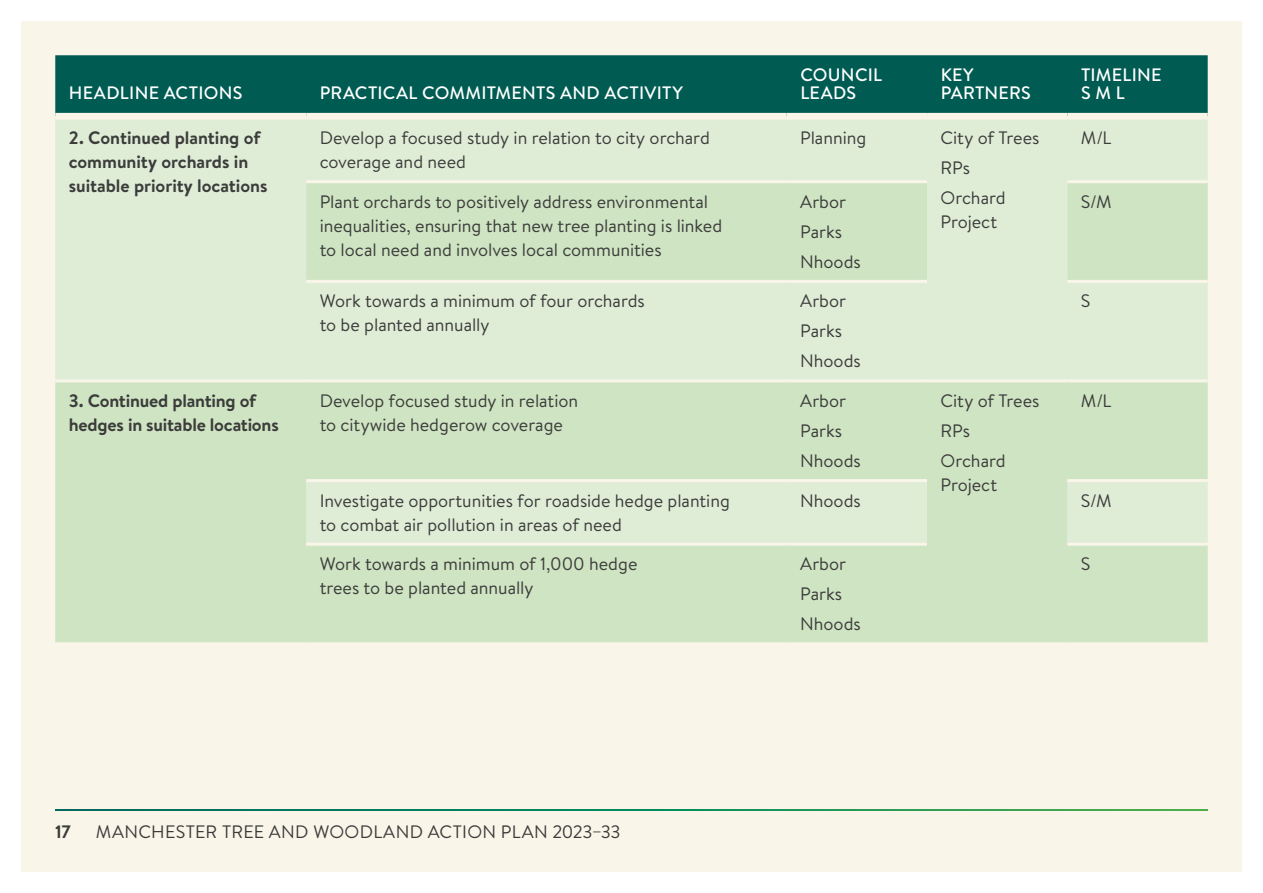
<style>
.page{position:relative;width:1263px;height:893px;background:#fff}
.page>*{position:absolute;margin:0;border:0;box-sizing:border-box;transform-origin:0 0}
.Table_Body{font:18px/24px "Brandon Text";letter-spacing:-.005em;color:#3c3c3b}
.Table_Body-2{font:700 18px/24px "Brandon Text";letter-spacing:-.005em;color:#3c3c3b}
.Table_Heading{font:500 18px/18px "Brandon Text";letter-spacing:.015em;color:#fff}
.Table_Body-3{font:18px "Brandon Text";letter-spacing:.02em;color:#3c3c3b}
</style>
<div class="page">
<div style="left:21px;top:21px;width:1221px;height:851px;background:#f9f6e9"></div>
<svg style="left:55px;top:809px;width:1153px;height:2px;background:#158b59"></svg>
<div style="left:55px;top:55px;width:1153px;height:58px;background:#005c53"></div>
<div style="left:55px;top:120px;width:1153px;height:62px;background:#dfedd7"></div>
<svg style="left:55px;top:182px;width:1153px;height:460px;background:#d4e7ca"></svg>
<hr style="left:306px;top:180px;width:481px;height:3px;background:#f9f6e9">
<hr style="left:787px;top:180px;width:140px;height:3px;background:#f9f6e9">
<hr style="left:1067px;top:180px;width:141px;height:3px;background:#f9f6e9">
<hr style="left:306px;top:280px;width:481px;height:3px;background:#f9f6e9">
<hr style="left:787px;top:280px;width:140px;height:3px;background:#f9f6e9">
<hr style="left:1067px;top:280px;width:141px;height:3px;background:#f9f6e9">
<hr style="left:306px;top:379px;width:481px;height:3px;background:#f9f6e9">
<hr style="left:1067px;top:379px;width:141px;height:3px;background:#f9f6e9">
<hr style="left:306px;top:479px;width:481px;height:3px;background:#f9f6e9">
<hr style="left:787px;top:479px;width:140px;height:3px;background:#f9f6e9">
<hr style="left:1067px;top:479px;width:141px;height:3px;background:#f9f6e9">
<hr style="left:306px;top:543px;width:481px;height:3px;background:#f9f6e9">
<hr style="left:787px;top:543px;width:140px;height:3px;background:#f9f6e9">
<hr style="left:1067px;top:543px;width:141px;height:3px;background:#f9f6e9">
<hr style="left:55px;top:379px;width:251px;height:3px;background:#f9f6e9">
<hr style="left:787px;top:379px;width:140px;height:3px;background:#f9f6e9">
<hr style="left:927px;top:379px;width:140px;height:3px;background:#f9f6e9">
<p class="Table_Heading" style="left:69px;top:84px;width:175px">HEADLINE ACTIONS</p>
<p class="Table_Heading" style="left:320px;top:84px;width:365px">PRACTICAL COMMITMENTS AND ACTIVITY</p>
<p class="Table_Heading" style="left:800px;top:66px;width:83px">COUNCIL<br>LEADS</p>
<p class="Table_Heading" style="left:941px;top:66px;width:92px">KEY<br>PARTNERS</p>
<p class="Table_Heading" style="left:1081px;top:66px;width:82px">TIMELINE<br>S M L</p>
<p class="Table_Body-2" style="left:69px;top:126px;width:200px">2. Continued planting of community orchards in suitable priority locations</p>
<p class="Table_Body" style="left:320px;top:125px;width:392px">Develop a focused study in relation to city orchard coverage and need</p>
<p class="Table_Body" style="left:800px;top:125px;width:68px">Planning</p>
<p class="Table_Body" style="left:940px;top:125px;width:100px">City of Trees</p>
<p class="Table_Body" style="left:940px;top:155px;width:31px">RPs</p>
<p class="Table_Body" style="left:940px;top:185px;width:67px">Orchard<br>Project</p>
<p class="Table_Body" style="left:320px;top:189px;width:404px">Plant orchards to positively address environmental inequalities, ensuring that new tree planting is linked to local need and involves local communities</p>
<p class="Table_Body" style="left:800px;top:189px;width:47px">Arbor</p>
<p class="Table_Body" style="left:800px;top:219px;width:44px">Parks</p>
<p class="Table_Body" style="left:800px;top:249px;width:62px">Nhoods</p>
<p class="Table_Body" style="left:320px;top:289px;width:327px">Work towards a minimum of four orchards to be planted annually</p>
<p class="Table_Body" style="left:800px;top:289px;width:47px">Arbor</p>
<p class="Table_Body" style="left:800px;top:319px;width:44px">Parks</p>
<p class="Table_Body" style="left:800px;top:349px;width:62px">Nhoods</p>
<p class="Table_Body" style="left:1081px;top:125px;width:32px">M/L</p>
<p class="Table_Body" style="left:1081px;top:189px;width:32px">S/M</p>
<p class="Table_Body" style="left:1081px;top:289px;width:11px">S</p>
<p class="Table_Body-2" style="left:69px;top:388px;width:211px">3. Continued planting of hedges in suitable locations</p>
<p class="Table_Body" style="left:320px;top:388px;width:260px">Develop focused study in relation to citywide hedgerow coverage</p>
<p class="Table_Body" style="left:800px;top:388px;width:47px">Arbor</p>
<p class="Table_Body" style="left:940px;top:388px;width:100px">City of Trees</p>
<p class="Table_Body" style="left:940px;top:418px;width:31px">RPs</p>
<p class="Table_Body" style="left:940px;top:448px;width:67px">Orchard<br>Project</p>
<p class="Table_Body" style="left:1081px;top:388px;width:32px">M/L</p>
<p class="Table_Body" style="left:800px;top:418px;width:44px">Parks</p>
<p class="Table_Body" style="left:800px;top:448px;width:62px">Nhoods</p>
<p class="Table_Body" style="left:320px;top:488px;width:412px">Investigate opportunities for roadside hedge planting to combat air pollution in areas of need</p>
<p class="Table_Body" style="left:800px;top:488px;width:62px">Nhoods</p>
<p class="Table_Body" style="left:1081px;top:488px;width:32px">S/M</p>
<p class="Table_Body" style="left:320px;top:551px;width:319px">Work towards a minimum of 1,000 hedge trees to be planted annually</p>
<p class="Table_Body" style="left:800px;top:551px;width:47px">Arbor</p>
<p class="Table_Body" style="left:1081px;top:551px;width:11px">S</p>
<p class="Table_Body" style="left:800px;top:581px;width:44px">Parks</p>
<p class="Table_Body" style="left:800px;top:611px;width:62px">Nhoods</p>
<p class="Table_Body-2" style="left:55px;top:819px;width:17px">17</p>
<p class="Table_Body-3" style="left:96px;top:819px;width:526px">MANCHESTER TREE AND WOODLAND ACTION PLAN 2023–33</p>
</div>
